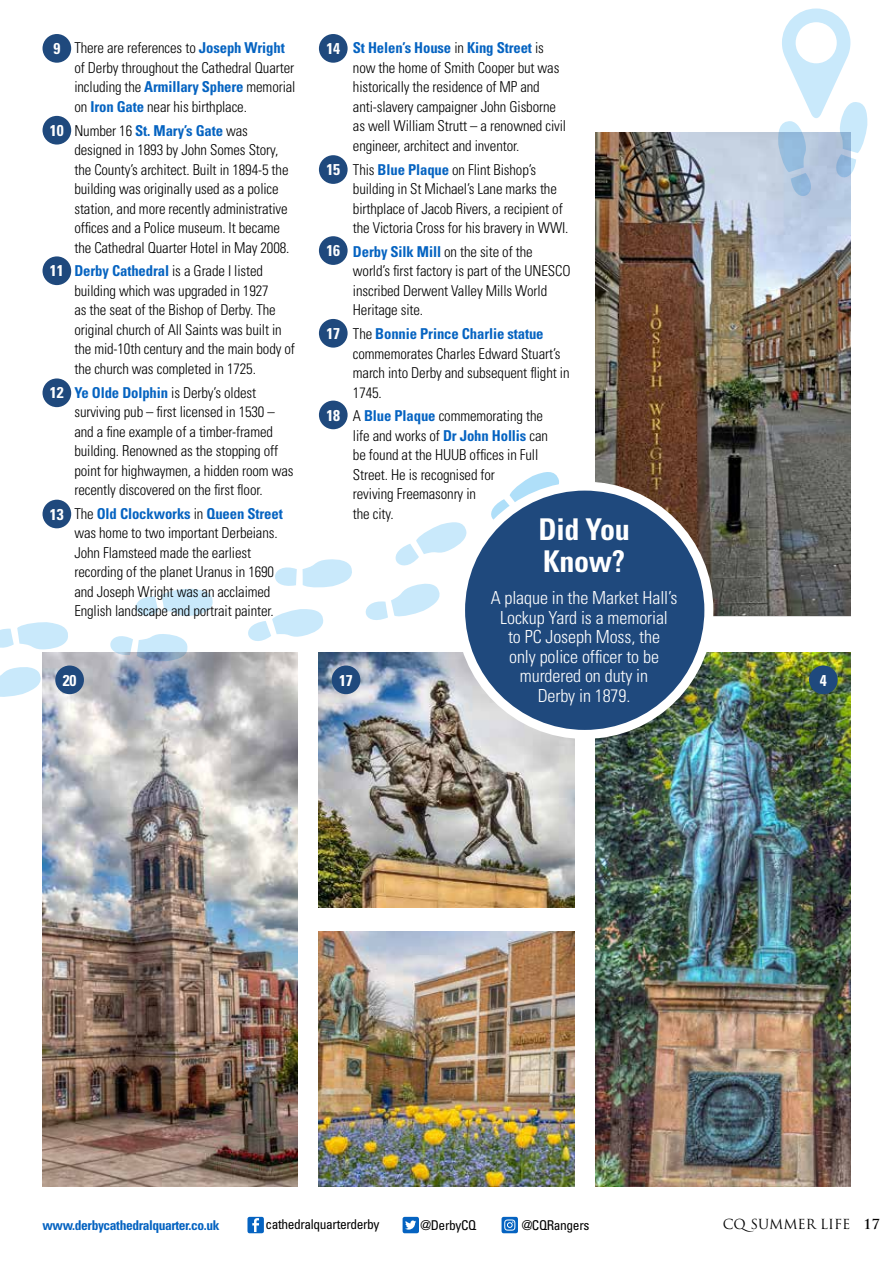
<style>
.page{position:relative;width:893px;height:1263px;background:#fff}
.page>*{position:absolute;margin:0;border:0;box-sizing:border-box;transform-origin:0 0}
.t1{font:700 condensed 30px/31.5px "Univers LT Std";letter-spacing:-.01em;color:#fff}
.t2{font:300 condensed 18px/19.5px "Univers LT Std";letter-spacing:-.005em;color:#fff;text-align:center}
.t3{font:700 condensed 15.6px "Univers LT Std";letter-spacing:-.005em;color:#fff}
.t4{font:300 condensed 15px/19.5px "Univers LT Std";letter-spacing:-.01em;color:#000}
.t5{font:condensed 13.5px "Univers LT Std";letter-spacing:-.03em;color:#000}
.t6{font:700 condensed 13.5px "Univers LT Std";letter-spacing:-.03em;color:#0563c1}
.t7{font:13.5px "Trajan Pro";color:#000}
.s1{font-weight:700;color:#0563c1}
.s2{font-weight:700}
</style>
<div class="page">
<img style="left:595px;top:133px;width:255px;height:482px">
<img style="left:43px;top:653px;width:255px;height:533px">
<svg style="left:778px;top:9px;width:90px;height:191px"></svg>
<svg style="left:106px;top:588px;width:109px;height:74px"></svg>
<svg style="left:248px;top:472px;width:311px;height:169px"></svg>
<svg style="left:0;top:622px;width:71px;height:35px"></svg>
<svg style="left:0;top:666px;width:45px;height:38px"></svg>
<img style="left:595px;top:653px;width:255px;height:533px">
<img style="left:319px;top:653px;width:255px;height:255px">
<img style="left:319px;top:931px;width:255px;height:255px">
<div style="left:461px;top:486px;width:248px;height:248px;background:#1f497d;border-radius:50%"></div>
<div style="left:456px;top:482px;width:257px;height:257px;border:9px solid #fff;border-radius:50%"></div>
<div style="left:247px;top:1217px;width:17px;height:16px;background:#0563c1;border-radius:2px"></div>
<svg style="left:252px;top:1218px;width:7px;height:14px"></svg>
<div style="left:403px;top:1217px;width:16px;height:16px;background:#0563c1;border-radius:2px"></div>
<svg style="left:502px;top:1217px;width:16px;height:16px"></svg>
<svg style="left:405px;top:1220px;width:11px;height:9px"></svg>
<svg style="left:504px;top:1219px;width:11px;height:11px"></svg>
<div style="left:43px;top:34px;width:28px;height:29px;background:#1f497d;border-radius:50%"></div>
<div style="left:319px;top:34px;width:29px;height:29px;background:#1f497d;border-radius:50%"></div>
<div style="left:43px;top:116px;width:28px;height:29px;background:#1f497d;border-radius:50%"></div>
<div style="left:319px;top:155px;width:29px;height:29px;background:#1f497d;border-radius:50%"></div>
<div style="left:319px;top:236px;width:29px;height:29px;background:#1f497d;border-radius:50%"></div>
<div style="left:319px;top:319px;width:29px;height:29px;background:#1f497d;border-radius:50%"></div>
<div style="left:319px;top:401px;width:29px;height:28px;background:#1f497d;border-radius:50%"></div>
<div style="left:43px;top:256px;width:28px;height:29px;background:#1f497d;border-radius:50%"></div>
<div style="left:43px;top:378px;width:28px;height:29px;background:#1f497d;border-radius:50%"></div>
<div style="left:43px;top:500px;width:28px;height:28px;background:#1f497d;border-radius:50%"></div>
<div style="left:55px;top:665px;width:29px;height:29px;background:#1f497d;border-radius:50%"></div>
<div style="left:332px;top:665px;width:28px;height:29px;background:#1f497d;border-radius:50%"></div>
<div style="left:809px;top:665px;width:29px;height:29px;background:#1f497d;border-radius:50%"></div>
<p class="t4" style="left:353px;top:38px;width:215px"><span class="s1">St Helen’s House</span> in <span class="s1">King Street</span> is now the home of Smith Cooper but was historically the residence of MP and anti-slavery campaigner John Gisborne as well William Strutt – a renowned civil engineer, architect and inventor.</p>
<p class="t4" style="left:353px;top:160px;width:217px">This <span class="s1">Blue Plaque</span> on Flint Bishop’s building in St Michael’s Lane marks the birthplace of Jacob Rivers, a recipient of the Victoria Cross for his bravery in WWI.</p>
<p class="t4" style="left:353px;top:242px;width:219px"><span class="s1">Derby Silk Mill</span> on the site of the world’s first factory is part of the UNESCO inscribed Derwent Valley Mills World<br>Heritage site.</p>
<p class="t4" style="left:353px;top:324px;width:218px">The <span class="s1">Bonnie Prince Charlie statue </span>commemorates Charles Edward Stuart’s march into Derby and subsequent flight in<br>1745.</p>
<p class="t4" style="left:353px;top:406px;width:197px">A <span class="s1">Blue Plaque</span> commemorating the life and works of <span class="s1">Dr John Hollis</span> can be found at the HUUB offices in Full<br>Street. He is recognised for<br>reviving Freemasonry in<br>the city.</p>
<h1 class="t1" style="left:538px;top:514px;width:93px">Did You<br>Know?</h1>
<p class="t2" style="left:491px;top:588px;width:188px">A plaque in the Market Hall’s<br>Lockup Yard is a memorial<br>to PC Joseph Moss, the<br>only police officer to be murdered on duty in<br>Derby in 1879.</p>
<p class="t4" style="left:74px;top:38px;width:223px">There are references to <span class="s1">Joseph Wright </span>of Derby throughout the Cathedral Quarter including the <span class="s1">Armillary Sphere</span> memorial on <span class="s1">Iron Gate</span> near his birthplace.</p>
<p class="t4" style="left:74px;top:121px;width:216px">Number 16 <span class="s1">St. Mary’s Gate</span> was designed in 1893 by John Somes Story, the County’s architect. Built in 1894-5 the building was originally used as a police station, and more recently administrative offices and a Police museum. It became the Cathedral Quarter Hotel in May 2008.</p>
<p class="t4" style="left:74px;top:261px;width:222px"><span class="s1">Derby Cathedral</span> is a Grade I listed building which was upgraded in 1927<br>as the seat of the Bishop of Derby. The original church of All Saints was built in the mid-10th century and the main body of the church was completed in 1725.</p>
<p class="t4" style="left:74px;top:383px;width:221px"><span class="s1">Ye Olde Dolphin</span> is Derby’s oldest surviving pub – first licensed in 1530 – and a fine example of a timber-framed building. Renowned as the stopping off point for highwaymen, a hidden room was recently discovered on the first floor.</p>
<p class="t4" style="left:74px;top:504px;width:210px">The <span class="s1">Old Clockworks</span> in <span class="s1">Queen Street </span>was home to two important Derbeians.<br>John Flamsteed made the earliest recording of the planet Uranus in 1690 and Joseph Wright was an acclaimed English landscape and portrait painter.</p>
<p class="t3" style="left:53px;top:39px;width:8px">9</p>
<p class="t3" style="left:326px;top:39px;width:15px">14</p>
<p class="t3" style="left:50px;top:121px;width:15px">10</p>
<p class="t3" style="left:326px;top:160px;width:15px">15</p>
<p class="t3" style="left:326px;top:241px;width:15px">16</p>
<p class="t3" style="left:50px;top:261px;width:15px">11</p>
<p class="t3" style="left:326px;top:324px;width:15px">17</p>
<p class="t3" style="left:50px;top:383px;width:15px">12</p>
<p class="t3" style="left:326px;top:405px;width:15px">18</p>
<p class="t3" style="left:50px;top:504px;width:15px">13</p>
<p class="t3" style="left:63px;top:670px;width:15px">20</p>
<p class="t3" style="left:339px;top:670px;width:15px">17</p>
<p class="t3" style="left:820px;top:670px;width:8px">4</p>
<p class="t6" style="left:43px;top:1217px;width:178px">www.derbycathedralquarter.co.uk</p>
<p class="t5" style="left:265px;top:1216px;width:116px">cathedralquarterderby</p>
<p class="t5" style="left:421px;top:1216px;width:57px">@DerbyCQ</p>
<p class="t5" style="left:522px;top:1216px;width:69px">@CQRangers</p>
<p class="t7" style="left:723px;top:1216px;width:158px">CQSUMMER LIFE <span class="s2">17</span></p>
</div>
